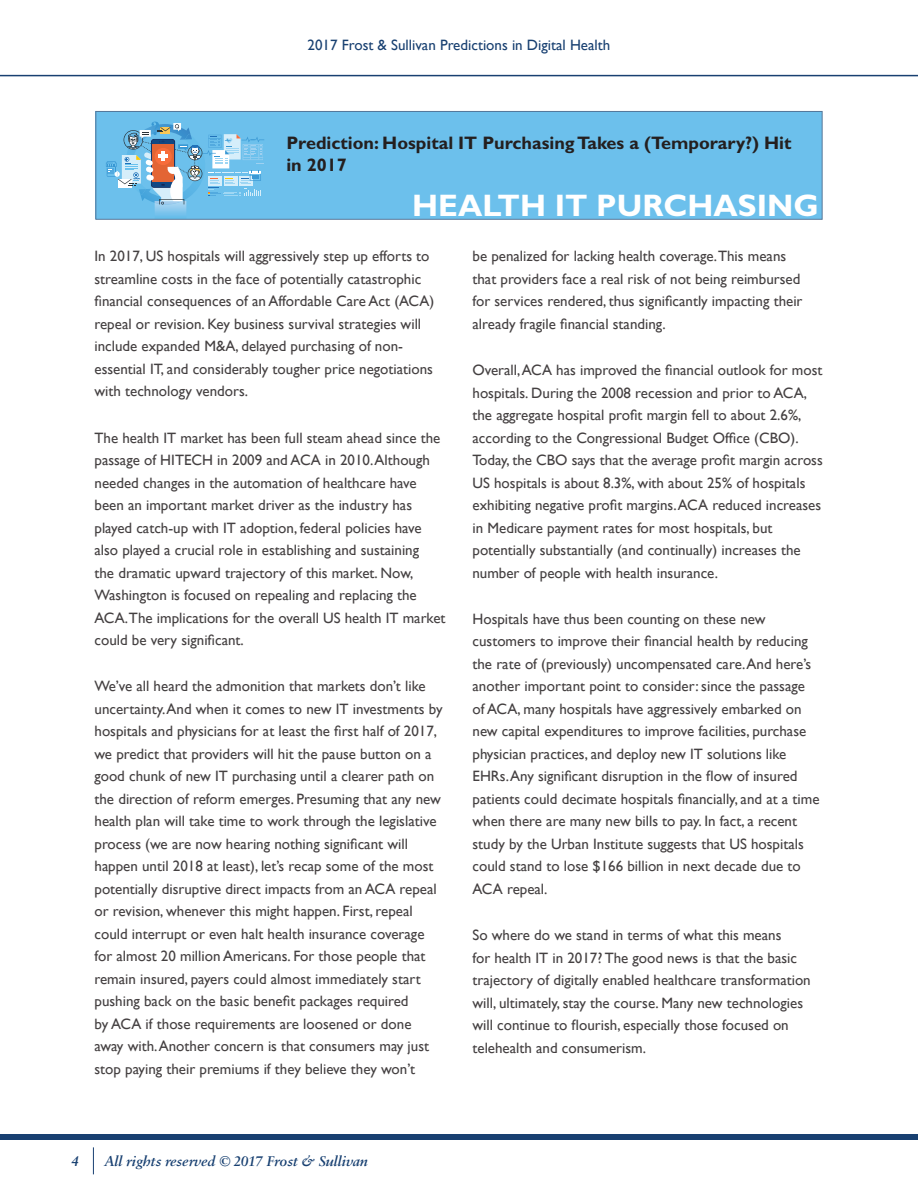
<style>
.page{position:relative;width:918px;height:1188px;background:#fff}
.page>*{position:absolute;margin:0;border:0;box-sizing:border-box;transform-origin:0 0}
.t1{font:700 31.2px "Gill Sans";color:#fff}
.t2{font:700 18.15px/21.8px "Gill Sans";color:#241f1f}
.t3{font:15px/22.5px "Gill Sans";color:#444041}
.t4{font:15px "Gill Sans";color:#184071}
.t5{font:italic 600 15px "Sabon MT Pro";color:#184071}
</style>
<div class="page">
<div style="left:0;top:1134px;width:918px;height:5px;background:#184071"></div>
<hr style="left:0;top:75px;width:918px;height:1px;background:#184071">
<svg style="left:93px;top:1147px;width:1px;height:27px"></svg>
<div style="left:96px;top:111px;width:726px;height:108px;background:#6cc0ec"></div>
<img style="left:155px;top:205px;width:31px;height:9px">
<svg style="left:106px;top:122px;width:158px;height:83px"></svg>
<div style="left:95px;top:111px;width:728px;height:109px;border:1px solid #547799"></div>
<p class="t4" style="left:308px;top:36px;width:304px">2017 Frost &amp; Sullivan Predictions in Digital Health</p>
<p class="t2" style="left:286px;top:132px;width:507px">Prediction: Hospital IT Purchasing Takes a (Temporary?) Hit in 2017</p>
<h1 class="t1" style="left:412px;top:187px;width:408px">HEALTH IT PURCHASING</h1>
<p class="t3" style="left:94px;top:245px;width:341px">In 2017, US hospitals will aggressively step up efforts to streamline costs in the face of potentially catastrophic financial consequences of an Affordable Care Act (ACA) repeal or revision. Key business survival strategies will include expanded M&amp;A, delayed purchasing of non&shy;essential IT, and considerably tougher price negotiations with technology vendors.</p>
<p class="t3" style="left:94px;top:426px;width:353px">The health IT market has been full steam ahead since the passage of HITECH in 2009 and ACA in 2010. Although needed changes in the automation of healthcare have been an important market driver as the industry has played catch-up with IT adoption, federal policies have also played a crucial role in establishing and sustaining<br>the dramatic upward trajectory of this market. Now, Washington is focused on repealing and replacing the ACA.The implications for the overall US health IT market could be very significant.</p>
<p class="t3" style="left:94px;top:675px;width:350px">We’ve all heard the admonition that markets don’t like uncertainty. And when it comes to new IT investments by hospitals and physicians for at least the first half of 2017, we predict that providers will hit the pause button on a good chunk of new IT purchasing until a clearer path on the direction of reform emerges. Presuming that any new health plan will take time to work through the legislative process (we are now hearing nothing significant will happen until 2018 at least), let’s recap some of the most potentially disruptive direct impacts from an ACA repeal or revision, whenever this might happen. First, repeal could interrupt or even halt health insurance coverage for almost 20 million Americans. For those people that remain insured, payers could almost immediately start pushing back on the basic benefit packages required<br>by ACA if those requirements are loosened or done away with. Another concern is that consumers may just stop paying their premiums if they believe they won’t</p>
<p class="t3" style="left:472px;top:245px;width:332px">be penalized for lacking health coverage.This means that providers face a real risk of not being reimbursed for services rendered, thus significantly impacting their already fragile financial standing.</p>
<p class="t3" style="left:472px;top:359px;width:352px">Overall, ACA has improved the financial outlook for most hospitals. During the 2008 recession and prior to ACA, the aggregate hospital profit margin fell to about 2.6%, according to the Congressional Budget Office (CBO).<br>Today, the CBO says that the average profit margin across US hospitals is about 8.3%, with about 25% of hospitals exhibiting negative profit margins. ACA reduced increases in Medicare payment rates for most hospitals, but potentially substantially (and continually) increases the number of people with health insurance.</p>
<p class="t3" style="left:472px;top:608px;width:349px">Hospitals have thus been counting on these new customers to improve their financial health by reducing the rate of (previously) uncompensated care. And here’s another important point to consider: since the passage of ACA, many hospitals have aggressively embarked on new capital expenditures to improve facilities, purchase physician practices, and deploy new IT solutions like EHRs. Any significant disruption in the flow of insured patients could decimate hospitals financially, and at a time when there are many new bills to pay. In fact, a recent study by the Urban Institute suggests that US hospitals could stand to lose $166 billion in next decade due to ACA repeal.</p>
<p class="t3" style="left:472px;top:924px;width:340px">So where do we stand in terms of what this means<br>for health IT in 2017? The good news is that the basic trajectory of digitally enabled healthcare transformation will, ultimately, stay the course. Many new technologies will continue to flourish, especially those focused on telehealth and consumerism.</p>
<p class="t5" style="left:71px;top:1153px;width:9px">4</p>
<p class="t5" style="left:104px;top:1153px;width:265px">All rights reserved © 2017 Frost &amp; Sullivan</p>
</div>
